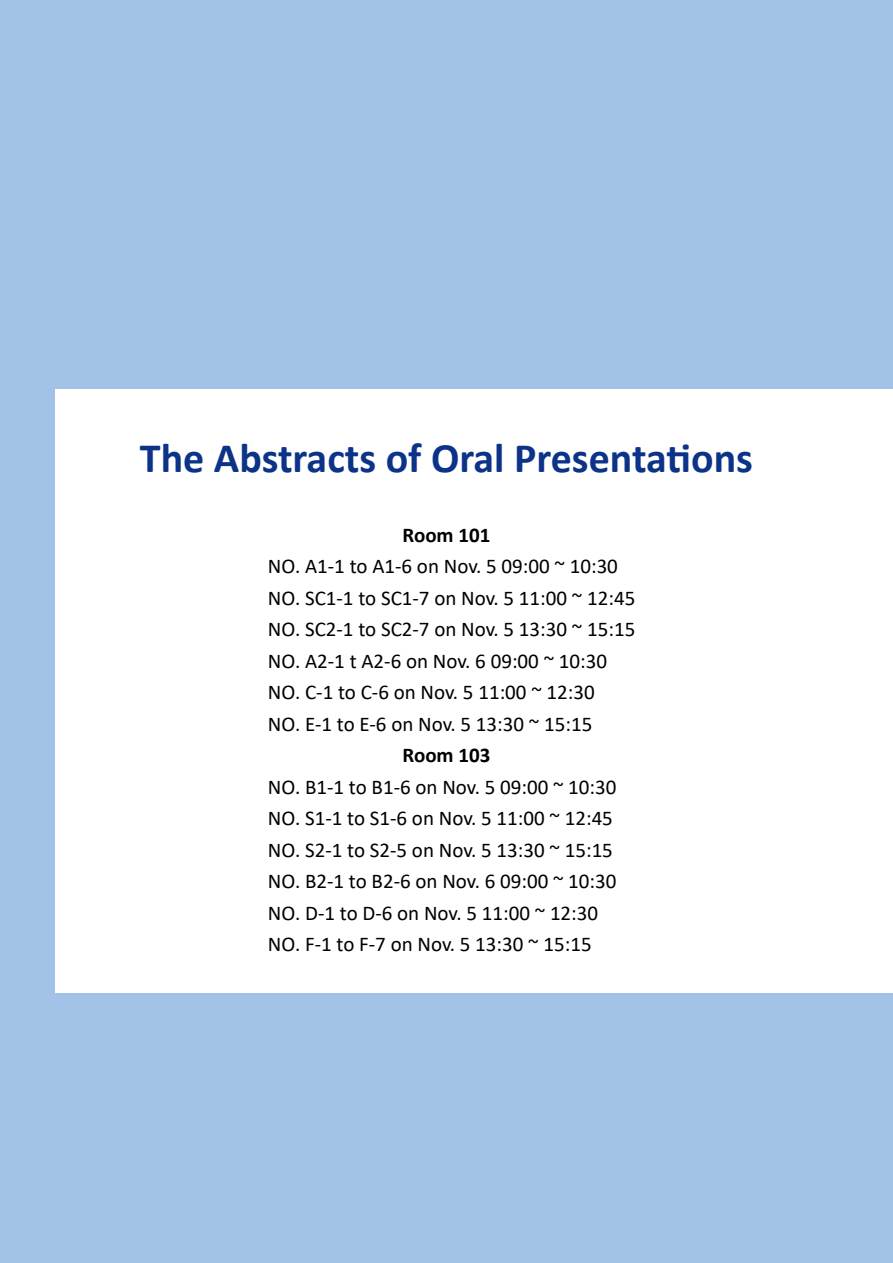
<style>
.page{position:relative;width:893px;height:1263px;background:#a2c3e7}
.page>*{position:absolute;margin:0;border:0;box-sizing:border-box;transform-origin:0 0}
.t1{font:700 42px "Calibri";color:#0c3388}
.t2{font:21px/31.5px "Calibri";color:#000}
.t3{font:700 21px "Calibri";color:#000}
</style>
<div class="page">
<div style="left:55px;top:389px;width:838px;height:604px;background:#fff"></div>
<h1 class="t1" style="left:140px;top:429px;width:615px">The Abstracts of Oral Presentations</h1>
<p class="t3" style="left:403px;top:520px;width:89px">Room 101</p>
<p class="t2" style="left:268px;top:550px;width:369px">NO. A1-1 to A1-6 on Nov. 5 09:00 ~ 10:30<br>NO. SC1-1 to SC1-7 on Nov. 5 11:00 ~ 12:45<br>NO. SC2-1 to SC2-7 on Nov. 5 13:30 ~ 15:15<br>NO. A2-1 t A2-6 on Nov. 6 09:00 ~ 10:30<br>NO. C-1 to C-6 on Nov. 5 11:00 ~ 12:30<br>NO. E-1 to E-6 on Nov. 5 13:30 ~ 15:15</p>
<p class="t3" style="left:403px;top:740px;width:89px">Room 103</p>
<p class="t2" style="left:268px;top:770px;width:350px">NO. B1-1 to B1-6 on Nov. 5 09:00 ~ 10:30<br>NO. S1-1 to S1-6 on Nov. 5 11:00 ~ 12:45<br>NO. S2-1 to S2-5 on Nov. 5 13:30 ~ 15:15<br>NO. B2-1 to B2-6 on Nov. 6 09:00 ~ 10:30<br>NO. D-1 to D-6 on Nov. 5 11:00 ~ 12:30<br>NO. F-1 to F-7 on Nov. 5 13:30 ~ 15:15</p>
</div>
